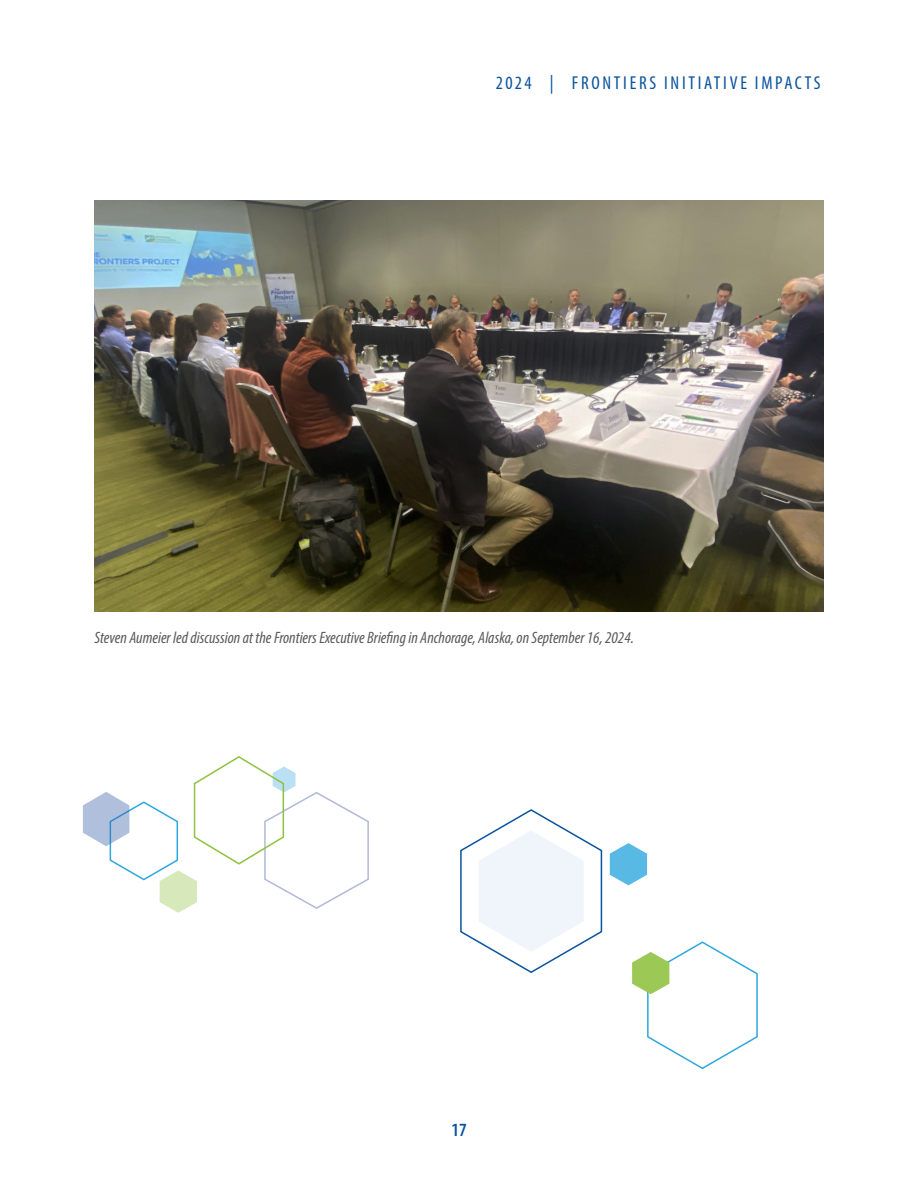
<style>
.page{position:relative;width:918px;height:1188px;background:#fff}
.page>*{position:absolute;margin:0;border:0;box-sizing:border-box;transform-origin:0 0}
.t1{font:condensed 18.75px "Myriad Pro";letter-spacing:.145em;color:#09539e}
.t2{font:600 condensed 18.75px "Myriad Pro";color:#09539e}
.t3{font:italic condensed 16.5px "Myriad Pro";color:#58595b}
</style>
<div class="page">
<img style="left:94px;top:201px;width:730px;height:410px">
<svg style="left:460px;top:809px;width:143px;height:164px"></svg>
<svg style="left:632px;top:941px;width:126px;height:129px"></svg>
<svg style="left:610px;top:843px;width:37px;height:42px"></svg>
<svg style="left:83px;top:756px;width:286px;height:157px"></svg>
<p class="t1" style="left:496px;top:72px;width:326px">2024 | FRONTIERS INITIATIVE IMPACTS</p>
<p class="t3" style="left:94px;top:628px;width:541px">Steven Aumeier led discussion at the Frontiers Executive Briefing in Anchorage, Alaska, on September 16, 2024.</p>
<p class="t2" style="left:451px;top:1118px;width:17px">17</p>
</div>
